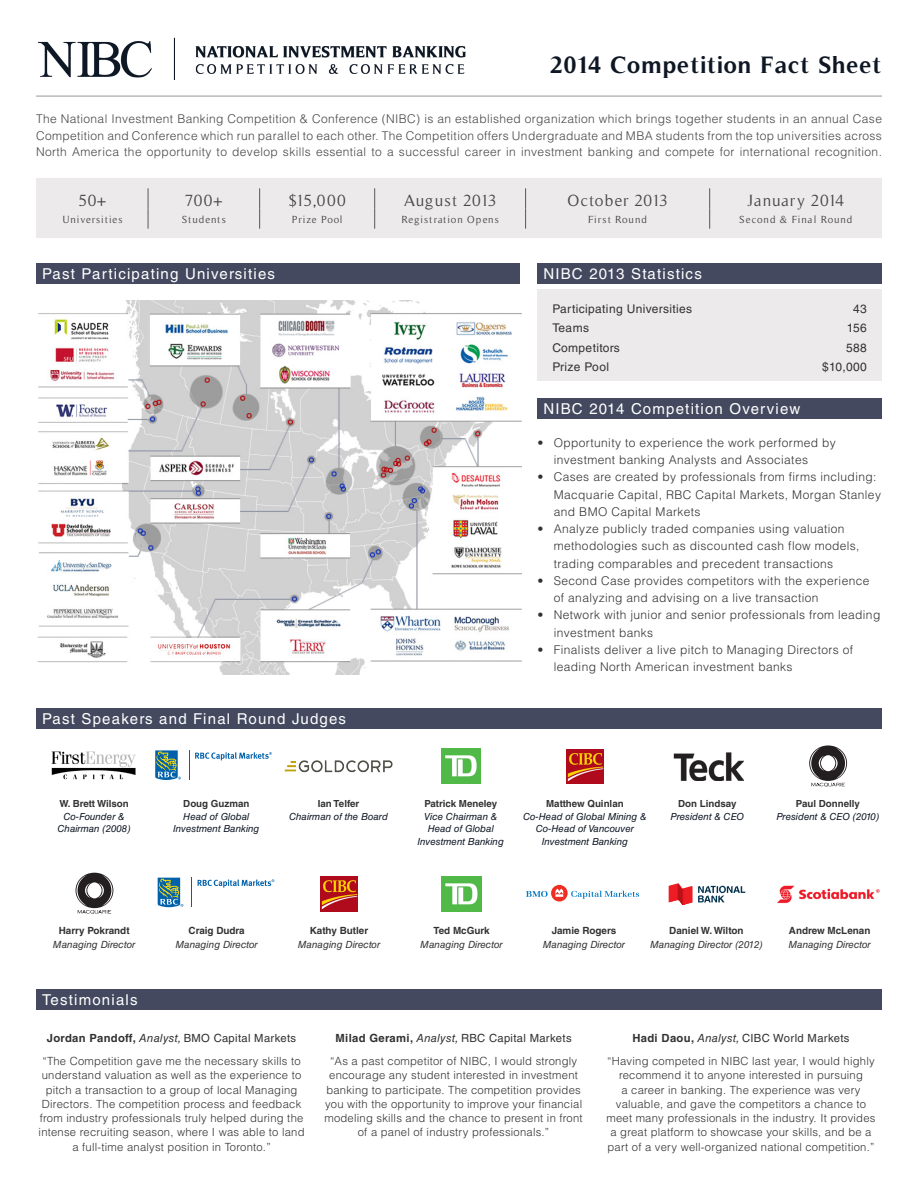
<style>
.page{position:relative;width:918px;height:1188px;background:#fff}
.page>*{position:absolute;margin:0;border:0;box-sizing:border-box;transform-origin:0 0}
.t1{font:700 24px "Timeless";letter-spacing:.04em;color:#0e1724}
.Bullets{font:16.5px "Timeless";letter-spacing:.03em;color:#474646}
.Bullets-2{font:16.5px "Timeless";letter-spacing:.055em;color:#474646}
.Paragraph_Style_3{font:15px "Helvetica LT Std";letter-spacing:.08em;color:#fff}
.t2{font:300 12px/17.2px "Helvetica LT Std";letter-spacing:.03em;color:#323232}
.t3{font:300 12px/16.5px "Helvetica LT Std";letter-spacing:.03em;color:#474646;text-align:justify}
.Bullets-3{font:12px "Helvetica LT Std";letter-spacing:.03em;color:#323232}
.Bullets-4{font:300 11.25px/14.2px "Helvetica LT Std";letter-spacing:.02em;color:#323132;text-align:center}
.Bullets-5{font:10.5px "Timeless";letter-spacing:.085em;color:#474646}
.Bullets-6{font:italic 9.9px/13.6px "Helvetica LT Std";color:#323232;text-align:center}
.Bullets-7{font:italic 9.75px/12.8px "Helvetica LT Std";color:#0e1724;text-align:center}
.s1{font-weight:700;font-style:normal;color:#323232}
.s2{font-weight:700;font-style:normal}
.s3{font-weight:700}
.s4{font-weight:400;font-style:italic}
.s5{font-weight:400}
</style>
<div class="page">
<img style="left:51px;top:751px;width:85px;height:29px">
<hr style="left:189px;top:750px;width:1px;height:30px;background:#0161aa">
<svg style="left:195px;top:752px;width:77px;height:9px"></svg>
<svg style="left:155px;top:750px;width:26px;height:30px"></svg>
<img style="left:284px;top:760px;width:109px;height:13px">
<img style="left:441px;top:749px;width:39px;height:35px">
<img style="left:566px;top:749px;width:38px;height:35px">
<img style="left:673px;top:752px;width:70px;height:29px">
<svg style="left:809px;top:745px;width:38px;height:42px"></svg>
<img style="left:38px;top:37px;width:428px;height:42px">
<hr style="left:36px;top:96px;width:846px;height:1px;background:#969696">
<img style="left:37px;top:300px;width:484px;height:374px">
<div style="left:36px;top:263px;width:484px;height:21px;background:#444960"></div>
<svg style="left:76px;top:873px;width:37px;height:41px"></svg>
<svg style="left:191px;top:878px;width:1px;height:29px"></svg>
<svg style="left:198px;top:879px;width:76px;height:9px"></svg>
<svg style="left:158px;top:878px;width:25px;height:29px"></svg>
<img style="left:320px;top:876px;width:38px;height:35px">
<img style="left:442px;top:876px;width:39px;height:35px">
<svg style="left:526px;top:891px;width:22px;height:6px"></svg>
<svg style="left:551px;top:885px;width:17px;height:16px"></svg>
<svg style="left:555px;top:889px;width:8px;height:8px"></svg>
<svg style="left:571px;top:891px;width:68px;height:8px"></svg>
<svg style="left:698px;top:886px;width:48px;height:16px"></svg>
<svg style="left:669px;top:883px;width:15px;height:22px"></svg>
<svg style="left:684px;top:886px;width:8px;height:19px"></svg>
<img style="left:777px;top:885px;width:103px;height:19px">
<div style="left:36px;top:708px;width:846px;height:20px;background:#444960"></div>
<div style="left:537px;top:399px;width:345px;height:20px;background:#444960"></div>
<div style="left:537px;top:290px;width:345px;height:91px;background:#edeaeb"></div>
<div style="left:537px;top:263px;width:345px;height:21px;background:#444960"></div>
<div style="left:37px;top:179px;width:845px;height:59px;background:#edeaeb"></div>
<svg style="left:148px;top:188px;width:1px;height:41px"></svg>
<svg style="left:259px;top:188px;width:1px;height:41px"></svg>
<svg style="left:374px;top:188px;width:1px;height:41px"></svg>
<svg style="left:525px;top:188px;width:1px;height:41px"></svg>
<svg style="left:709px;top:188px;width:1px;height:41px"></svg>
<div style="left:36px;top:989px;width:846px;height:20px;background:#444960"></div>
<p class="t1" style="left:551px;top:51px;width:333px">2014 Competition Fact Sheet</p>
<p class="t3" style="left:36px;top:110px;width:848px">The National Investment Banking Competition &amp; Conference (NIBC) is an established organization which brings together students in an annual Case Competition and Conference which run parallel to each other. The Competition offers Undergraduate and MBA students from the top universities across North America the opportunity to develop skills essential to a successful career in investment banking and compete for international recognition.</p>
<p class="Bullets" style="left:79px;top:191px;width:29px">50+</p>
<p class="Bullets" style="left:185px;top:191px;width:39px">700+</p>
<p class="Bullets" style="left:288px;top:191px;width:59px">$15,000</p>
<p class="Bullets" style="left:404px;top:191px;width:94px">August 2013</p>
<p class="Bullets-2" style="left:568px;top:191px;width:102px">October 2013</p>
<p class="Bullets" style="left:747px;top:191px;width:98px">January 2014</p>
<p class="Bullets-5" style="left:62px;top:214px;width:62px">Universities</p>
<p class="Bullets-5" style="left:182px;top:214px;width:45px">Students</p>
<p class="Bullets-5" style="left:292px;top:214px;width:52px">Prize Pool</p>
<p class="Bullets-5" style="left:401px;top:214px;width:99px">Registration Opens</p>
<p class="Bullets-5" style="left:588px;top:214px;width:60px">First Round</p>
<p class="Bullets-5" style="left:739px;top:214px;width:115px">Second &amp; Final Round</p>
<p class="Paragraph_Style_3" style="left:42px;top:265px;width:235px">Past Participating Universities</p>
<p class="Paragraph_Style_3" style="left:42px;top:710px;width:306px">Past Speakers and Final Round Judges</p>
<p class="Paragraph_Style_3" style="left:543px;top:265px;width:160px">NIBC 2013 Statistics</p>
<p class="Bullets-3" style="left:552px;top:301px;width:141px">Participating Universities</p>
<p class="Bullets-3" style="left:853px;top:301px;width:15px">43</p>
<p class="Bullets-3" style="left:552px;top:321px;width:38px">Teams</p>
<p class="Bullets-3" style="left:847px;top:321px;width:22px">156</p>
<p class="Bullets-3" style="left:552px;top:340px;width:69px">Competitors</p>
<p class="Bullets-3" style="left:846px;top:340px;width:22px">588</p>
<p class="Bullets-3" style="left:552px;top:360px;width:58px">Prize Pool</p>
<p class="Bullets-3" style="left:822px;top:360px;width:46px">$10,000</p>
<p class="Paragraph_Style_3" style="left:543px;top:400px;width:258px">NIBC 2014 Competition Overview</p>
<p class="t2" style="left:554px;top:434px;width:283px;text-indent:-16px">• Opportunity to experience the work performed by investment banking Analysts and Associates</p>
<p class="t2" style="left:554px;top:468px;width:329px;text-indent:-16px">• Cases are created by professionals from firms including:<br>Macquarie Capital, RBC Capital Markets, Morgan Stanley and BMO Capital Markets</p>
<p class="t2" style="left:554px;top:520px;width:307px;text-indent:-16px">• Analyze publicly traded companies using valuation methodologies such as discounted cash flow models, trading comparables and precedent transactions</p>
<p class="t2" style="left:554px;top:572px;width:317px;text-indent:-16px">• Second Case provides competitors with the experience of analyzing and advising on a live transaction</p>
<p class="t2" style="left:554px;top:606px;width:328px;text-indent:-16px">• Network with junior and senior professionals from leading investment banks</p>
<p class="t2" style="left:554px;top:641px;width:301px;text-indent:-16px">• Finalists deliver a live pitch to Managing Directors of leading North American investment banks</p>
<p class="Bullets-7" style="left:58px;top:797px;width:74px"><span class="s1">W. Brett Wilson<br></span>Co-Founder &amp;<br>Chairman (2008)</p>
<p class="Bullets-7" style="left:173px;top:797px;width:88px"><span class="s1">Doug Guzman<br></span>Head of Global<br>Investment Banking</p>
<p class="Bullets-7" style="left:289px;top:797px;width:100px"><span class="s1">Ian Telfer<br></span>Chairman of the Board</p>
<p class="Bullets-7" style="left:418px;top:797px;width:88px"><span class="s1">Patrick Meneley<br></span>Vice Chairman &amp;<br>Head of Global<br>Investment Banking</p>
<p class="Bullets-7" style="left:523px;top:797px;width:125px"><span class="s1">Matthew Quinlan<br></span>Co-Head of Global Mining &amp;<br>Co-Head of Vancouver</p>
<p class="Bullets-7" style="left:542px;top:835px;width:88px">Investment Banking</p>
<p class="Bullets-7" style="left:671px;top:797px;width:75px"><span class="s1">Don Lindsay<br></span>President &amp; CEO</p>
<p class="Bullets-7" style="left:777px;top:797px;width:104px"><span class="s1">Paul Donnelly<br></span>President &amp; CEO (2010)</p>
<p class="Bullets-6" style="left:53px;top:924px;width:84px"><span class="s2">Harry Pokrandt<br></span>Managing Director</p>
<p class="Bullets-6" style="left:175px;top:924px;width:84px"><span class="s2">Craig Dudra<br></span>Managing Director</p>
<p class="Bullets-6" style="left:298px;top:924px;width:84px"><span class="s2">Kathy Butler<br></span>Managing Director</p>
<p class="Bullets-6" style="left:420px;top:924px;width:84px"><span class="s2">Ted McGurk<br></span>Managing Director</p>
<p class="Bullets-6" style="left:543px;top:924px;width:84px"><span class="s2">Jamie Rogers<br></span>Managing Director</p>
<p class="Bullets-6" style="left:650px;top:924px;width:114px"><span class="s2">Daniel W. Wilton<br></span>Managing Director (2012)</p>
<p class="Bullets-6" style="left:788px;top:924px;width:84px;text-align:left"><span class="s2">Andrew McLenan<br></span>Managing Director</p>
<p class="Paragraph_Style_3" style="left:42px;top:991px;width:97px">Testimonials</p>
<p class="Bullets-4" style="left:42px;top:1026px;width:260px;line-height:23.2px"><span class="s3">Jordan Pandoff,</span> <span class="s4">Analyst,</span> <span class="s5">BMO Capital Markets </span>“The Competition gave me the necessary skills to</p>
<p class="Bullets-4" style="left:39px;top:1068px;width:267px">understand valuation as well as the experience to pitch a transaction to a group of local Managing Directors. The competition process and feedback from industry professionals truly helped during the intense recruiting season, where I was able to land a full-time analyst position in Toronto.”</p>
<p class="Bullets-4" style="left:330px;top:1026px;width:249px;line-height:23.2px"><span class="s3">Milad Gerami,</span> <span class="s4">Analyst,</span> <span class="s5">RBC Capital Markets </span>“As a past competitor of NIBC, I would strongly</p>
<p class="Bullets-4" style="left:324px;top:1068px;width:260px">encourage any student interested in investment banking to participate. The competition provides you with the opportunity to improve your financial modeling skills and the chance to present in front of a panel of industry professionals.”</p>
<p class="Bullets-4" style="left:607px;top:1026px;width:269px;line-height:23.2px"><span class="s3">Hadi Daou,</span> <span class="s4">Analyst,</span> <span class="s5">CIBC World Markets<br></span>“Having competed in NIBC last year, I would highly</p>
<p class="Bullets-4" style="left:606px;top:1068px;width:271px">recommend it to anyone interested in pursuing<br>a career in banking. The experience was very valuable, and gave the competitors a chance to meet many professionals in the industry. It provides a great platform to showcase your skills, and be a part of a very well-organized national competition.”</p>
</div>
